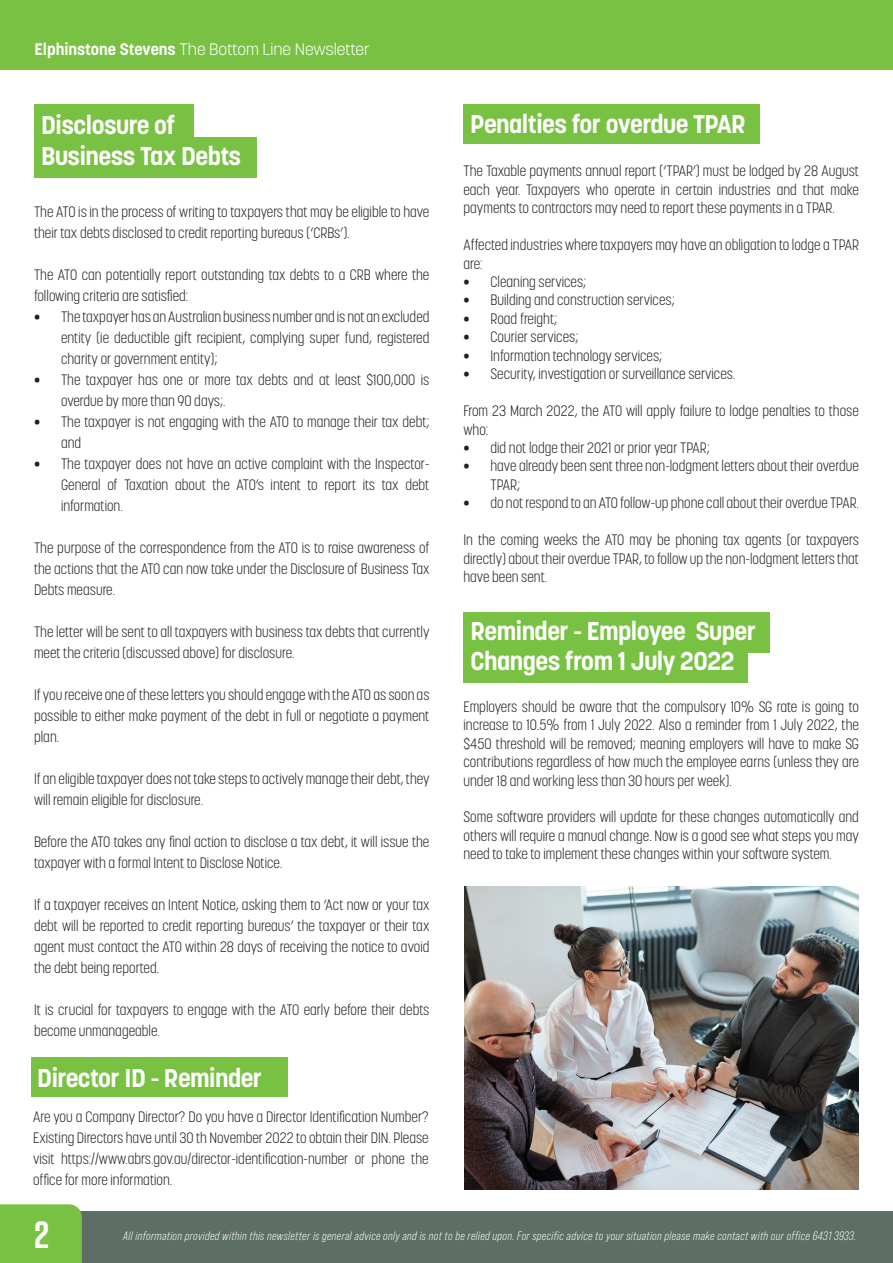
<style>
.page{position:relative;width:893px;height:1263px;background:#fff}
.page>*{position:absolute;margin:0;border:0;box-sizing:border-box;transform-origin:0 0}
.t1{font:700 37.8px "Rift";color:#fff}
.t2{font:700 25.5px/30.6px "Korolev";letter-spacing:-.02em;color:#fff}
.t3{font:300 16.5px "Korolev";color:#fff}
.t4{font:300 15px/21px "Korolev Condensed";color:#231f20}
.No_Spacing{font:italic 12.15px "Bebas Neue Pro";letter-spacing:.03em;color:#fff}
.s1{font-weight:700}
</style>
<div class="page">
<div style="left:463px;top:652px;width:285px;height:30px;background:#79c142"></div>
<div style="left:35px;top:137px;width:222px;height:41px;background:#79c142"></div>
<div style="left:35px;top:104px;width:159px;height:40px;background:#79c142"></div>
<div style="left:0;top:0;width:893px;height:69px;background:#79c142"></div>
<div style="left:0;top:1212px;width:893px;height:51px;background:#5d6e65"></div>
<div style="left:0;top:1204px;width:82px;height:59px;background:#79c142"></div>
<div style="left:463px;top:104px;width:297px;height:40px;background:#79c142"></div>
<div style="left:463px;top:612px;width:307px;height:40px;background:#79c142"></div>
<img style="left:464px;top:886px;width:394px;height:303px">
<div style="left:31px;top:1057px;width:256px;height:39px;background:#79c142"></div>
<p class="t3" style="left:35px;top:39px;width:337px"><span class="s1">Elphinstone Stevens</span> The Bottom Line Newsletter</p>
<p class="t2" style="left:41px;top:110px;width:136px">Disclosure of</p>
<p class="t2" style="left:41px;top:141px;width:202px">Business Tax Debts</p>
<p class="t4" style="left:34px;top:201px;width:397px">The ATO is in the process of writing to taxpayers that may be eligible to have their tax debts disclosed to credit reporting bureaus (‘CRBs’).</p>
<p class="t4" style="left:34px;top:264px;width:397px">The ATO can potentially report outstanding tax debts to a CRB where the following criteria are satisfied:</p>
<p class="t4" style="left:61px;top:306px;width:370px;text-align:justify;text-indent:-27px">• The taxpayer has an Australian business number and is not an excluded entity (ie deductible gift recipient, complying super fund, registered charity or government entity);</p>
<p class="t4" style="left:61px;top:369px;width:370px;text-indent:-27px">• The taxpayer has one or more tax debts and at least $100,000 is overdue by more than 90 days;.</p>
<p class="t4" style="left:61px;top:411px;width:370px;text-indent:-27px">• The taxpayer is not engaging with the ATO to manage their tax debt; and</p>
<p class="t4" style="left:61px;top:453px;width:370px;text-align:justify;text-indent:-27px">• The taxpayer does not have an active complaint with the Inspector-General of Taxation about the ATO’s intent to report its tax debt information.</p>
<p class="t4" style="left:34px;top:537px;width:397px;text-align:justify">The purpose of the correspondence from the ATO is to raise awareness of the actions that the ATO can now take under the Disclosure of Business Tax Debts measure.</p>
<p class="t4" style="left:34px;top:621px;width:397px">The letter will be sent to all taxpayers with business tax debts that currently meet the criteria (discussed above) for disclosure.</p>
<p class="t4" style="left:34px;top:684px;width:397px">If you receive one of these letters you should engage with the ATO as soon as</p>
<p class="t4" style="left:34px;top:705px;width:397px">possible to either make payment of the debt in full or negotiate a payment plan.</p>
<p class="t4" style="left:34px;top:768px;width:397px">If an eligible taxpayer does not take steps to actively manage their debt, they will remain eligible for disclosure.</p>
<p class="t4" style="left:34px;top:831px;width:397px">Before the ATO takes any final action to disclose a tax debt, it will issue the taxpayer with a formal Intent to Disclose Notice.</p>
<p class="t4" style="left:34px;top:894px;width:397px;text-align:justify">If a taxpayer receives an Intent Notice, asking them to ‘Act now or your tax debt will be reported to credit reporting bureaus’ the taxpayer or their tax agent must contact the ATO within 28 days of receiving the notice to avoid the debt being reported.</p>
<p class="t4" style="left:34px;top:999px;width:397px">It is crucial for taxpayers to engage with the ATO early before their debts become unmanageable.</p>
<p class="t2" style="left:37px;top:1063px;width:226px">Director ID - Reminder</p>
<p class="t4" style="left:33px;top:1106px;width:397px;text-align:justify">Are you a Company Director? Do you have a Director Identification Number?<br>Existing Directors have until 30 th November 2022 to obtain their DIN. Please visit https://www.abrs.gov.au/director-identification-number or phone the office for more information.</p>
<p class="t2" style="left:470px;top:108px;width:277px">Penalties for overdue TPAR</p>
<p class="t4" style="left:463px;top:162px;width:397px;line-height:18.5px;text-align:justify">The Taxable payments annual report (‘TPAR’) must be lodged by 28 August each year. Taxpayers who operate in certain industries and that make payments to contractors may need to report these payments in a TPAR.</p>
<p class="t4" style="left:463px;top:235px;width:397px;line-height:18.5px">Affected industries where taxpayers may have an obligation to lodge a TPAR are:</p>
<p class="t4" style="left:463px;top:271px;width:124px">• Cleaning services;</p>
<p class="t4" style="left:463px;top:290px;width:213px">• Building and construction services;</p>
<p class="t4" style="left:463px;top:308px;width:95px">• Road freight;</p>
<p class="t4" style="left:463px;top:326px;width:116px">• Courier services;</p>
<p class="t4" style="left:463px;top:345px;width:200px">• Information technology services;</p>
<p class="t4" style="left:463px;top:363px;width:273px">• Security, investigation or surveillance services.</p>
<p class="t4" style="left:463px;top:401px;width:397px;line-height:18.5px">From 23 March 2022, the ATO will apply failure to lodge penalties to those who:</p>
<p class="t4" style="left:463px;top:437px;width:248px">• did not lodge their 2021 or prior year TPAR;</p>
<p class="t4" style="left:490px;top:457px;width:370px;line-height:18.5px;text-indent:-27px">• have already been sent three non-lodgment letters about their overdue<br>TPAR;</p>
<p class="t4" style="left:463px;top:492px;width:397px">• do not respond to an ATO follow-up phone call about their overdue TPAR.</p>
<p class="t4" style="left:463px;top:531px;width:397px;line-height:18.5px;text-align:justify">In the coming weeks the ATO may be phoning tax agents (or taxpayers directly) about their overdue TPAR, to follow up the non-lodgment letters that have been sent.</p>
<p class="t2" style="left:471px;top:616px;width:287px">Reminder - Employee Super<br>Changes from 1 July 2022</p>
<p class="t4" style="left:463px;top:697px;width:397px;line-height:18.5px;text-align:justify">Employers should be aware that the compulsory 10% SG rate is going to increase to 10.5% from 1 July 2022. Also a reminder from 1 July 2022, the $450 threshold will be removed; meaning employers will have to make SG contributions regardless of how much the employee earns (unless they are under 18 and working less than 30 hours per week).</p>
<p class="t4" style="left:463px;top:808px;width:397px;line-height:18.5px;text-align:justify">Some software providers will update for these changes automatically and others will require a manual change. Now is a good see what steps you may need to take to implement these changes within your software system.</p>
<p class="t1" style="left:34px;top:1208px;width:16px">2</p>
<p class="No_Spacing" style="left:123px;top:1229px;width:734px">All information provided within this newsletter is general advice only and is not to be relied upon. For specific advice to your situation please make contact with our office 6431 3933.</p>
</div>
